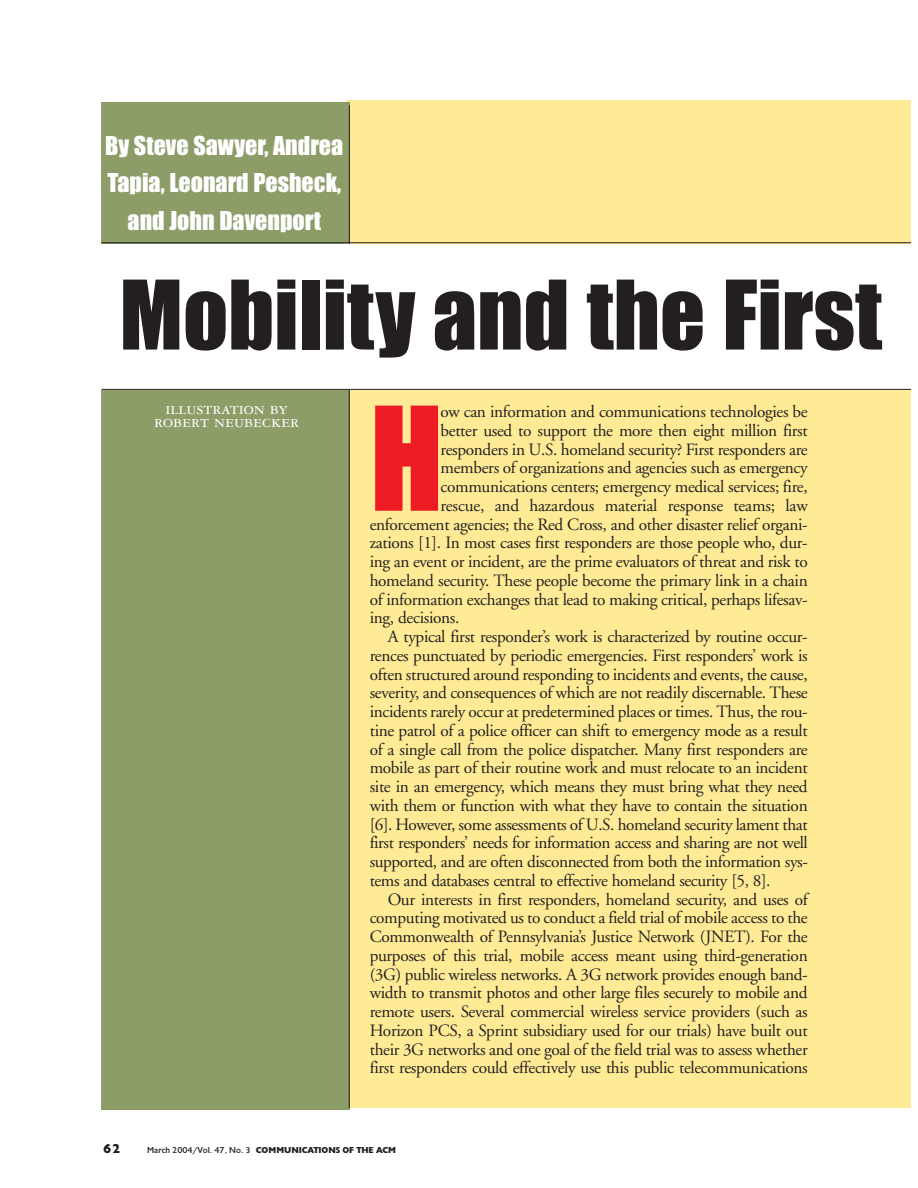
<style>
.page{position:relative;width:918px;height:1188px;background:#fff}
.page>*{position:absolute;margin:0;border:0;box-sizing:border-box;transform-origin:0 0}
.t1{font:133.05px "Impact";color:#ed1c24}
.t2{font:88.5px "Impact";color:#231f20}
.t3{font:24px/37.5px "Impact";color:#fff;text-align:center}
.t4{font:18px/13.5px "Garamond Three SC";color:#fff;text-align:center}
.t5{font:17.25px "Adobe Garamond";letter-spacing:-.02em;color:#231f20}
.t6{font:900 13.5px "Gill";color:#231f20}
.t7{font:900 9px "Gill";color:#231f20}
.s1{font-weight:400}
</style>
<div class="page">
<div style="left:346px;top:100px;width:564px;height:1008px;background:#ffeb95"></div>
<div style="left:102px;top:103px;width:248px;height:1007px;background:#8d9d68"></div>
<hr style="left:349px;top:390px;width:1px;height:718px;background:#231f20">
<hr style="left:349px;top:105px;width:1px;height:139px;background:#231f20">
<div style="left:18px;top:244px;width:892px;height:145px;background:#fff"></div>
<hr style="left:102px;top:389px;width:808px;height:1px;background:#231f20">
<hr style="left:102px;top:242px;width:808px;height:1px;background:#231f20">
<h3 class="t3" style="left:105px;top:128px;width:239px">By Steve Sawyer, Andrea<br>Tapia, Leonard Pesheck, and John Davenport</h3>
<h2 class="t2" style="left:120px;top:286px;width:764px">Mobility and the First</h2>
<p class="t4" style="left:154px;top:403px;width:146px">illustration by robert neubecker</p>
<h1 class="t1" style="left:370px;top:416px;width:75px">H</h1>
<p class="t5" style="left:441px;top:405px;width:369px">ow can information and communications technologies be</p>
<p class="t5" style="left:441px;top:423px;width:369px">better used to support the more then eight million first</p>
<p class="t5" style="left:441px;top:442px;width:369px">responders in U.S. homeland security? First responders are</p>
<p class="t5" style="left:441px;top:461px;width:369px">members of organizations and agencies such as emergency</p>
<p class="t5" style="left:441px;top:480px;width:369px">communications centers; emergency medical services; fire,</p>
<p class="t5" style="left:441px;top:498px;width:369px">rescue, and hazardous material response teams; law</p>
<p class="t5" style="left:370px;top:517px;width:440px">enforcement agencies; the Red Cross, and other disaster relief organi-</p>
<p class="t5" style="left:370px;top:536px;width:440px">zations [1]. In most cases first responders are those people who, dur-</p>
<p class="t5" style="left:370px;top:555px;width:440px">ing an event or incident, are the prime evaluators of threat and risk to</p>
<p class="t5" style="left:370px;top:573px;width:440px">homeland security. These people become the primary link in a chain</p>
<p class="t5" style="left:370px;top:592px;width:440px">of information exchanges that lead to making critical, perhaps lifesav-</p>
<p class="t5" style="left:370px;top:611px;width:91px">ing, decisions.</p>
<p class="t5" style="left:388px;top:630px;width:422px">A typical first responder’s work is characterized by routine occur-</p>
<p class="t5" style="left:370px;top:648px;width:440px">rences punctuated by periodic emergencies. First responders’ work is</p>
<p class="t5" style="left:370px;top:667px;width:440px">often structured around responding to incidents and events, the cause,</p>
<p class="t5" style="left:370px;top:686px;width:440px">severity, and consequences of which are not readily discernable. These</p>
<p class="t5" style="left:370px;top:705px;width:440px">incidents rarely occur at predetermined places or times. Thus, the rou-</p>
<p class="t5" style="left:370px;top:723px;width:440px">tine patrol of a police officer can shift to emergency mode as a result</p>
<p class="t5" style="left:370px;top:742px;width:440px">of a single call from the police dispatcher. Many first responders are</p>
<p class="t5" style="left:370px;top:761px;width:440px">mobile as part of their routine work and must relocate to an incident</p>
<p class="t5" style="left:370px;top:780px;width:440px">site in an emergency, which means they must bring what they need</p>
<p class="t5" style="left:370px;top:798px;width:440px">with them or function with what they have to contain the situation</p>
<p class="t5" style="left:370px;top:817px;width:440px">[6]. However, some assessments of U.S. homeland security lament that</p>
<p class="t5" style="left:370px;top:836px;width:440px">first responders’ needs for information access and sharing are not well</p>
<p class="t5" style="left:370px;top:855px;width:440px">supported, and are often disconnected from both the information sys-</p>
<p class="t5" style="left:370px;top:873px;width:402px">tems and databases central to effective homeland security [5, 8].</p>
<p class="t5" style="left:388px;top:892px;width:422px">Our interests in first responders, homeland security, and uses of</p>
<p class="t5" style="left:370px;top:911px;width:440px">computing motivated us to conduct a field trial of mobile access to the</p>
<p class="t5" style="left:370px;top:930px;width:440px">Commonwealth of Pennsylvania’s Justice Network (JNET). For the</p>
<p class="t5" style="left:370px;top:948px;width:440px">purposes of this trial, mobile access meant using third-generation</p>
<p class="t5" style="left:370px;top:967px;width:440px">(3G) public wireless networks. A 3G network provides enough band-</p>
<p class="t5" style="left:370px;top:986px;width:440px">width to transmit photos and other large files securely to mobile and</p>
<p class="t5" style="left:370px;top:1005px;width:440px">remote users. Several commercial wireless service providers (such as</p>
<p class="t5" style="left:370px;top:1023px;width:440px">Horizon PCS, a Sprint subsidiary used for our trials) have built out</p>
<p class="t5" style="left:370px;top:1042px;width:440px">their 3G networks and one goal of the field trial was to assess whether</p>
<p class="t5" style="left:370px;top:1061px;width:440px">first responders could effectively use this public telecommunications</p>
<p class="t6" style="left:103px;top:1144px;width:19px">62</p>
<p class="t7" style="left:147px;top:1147px;width:250px"><span class="s1">March 2004/Vol. 47, No. 3</span> COMMUNICATIONS OF THE ACM</p>
</div>
